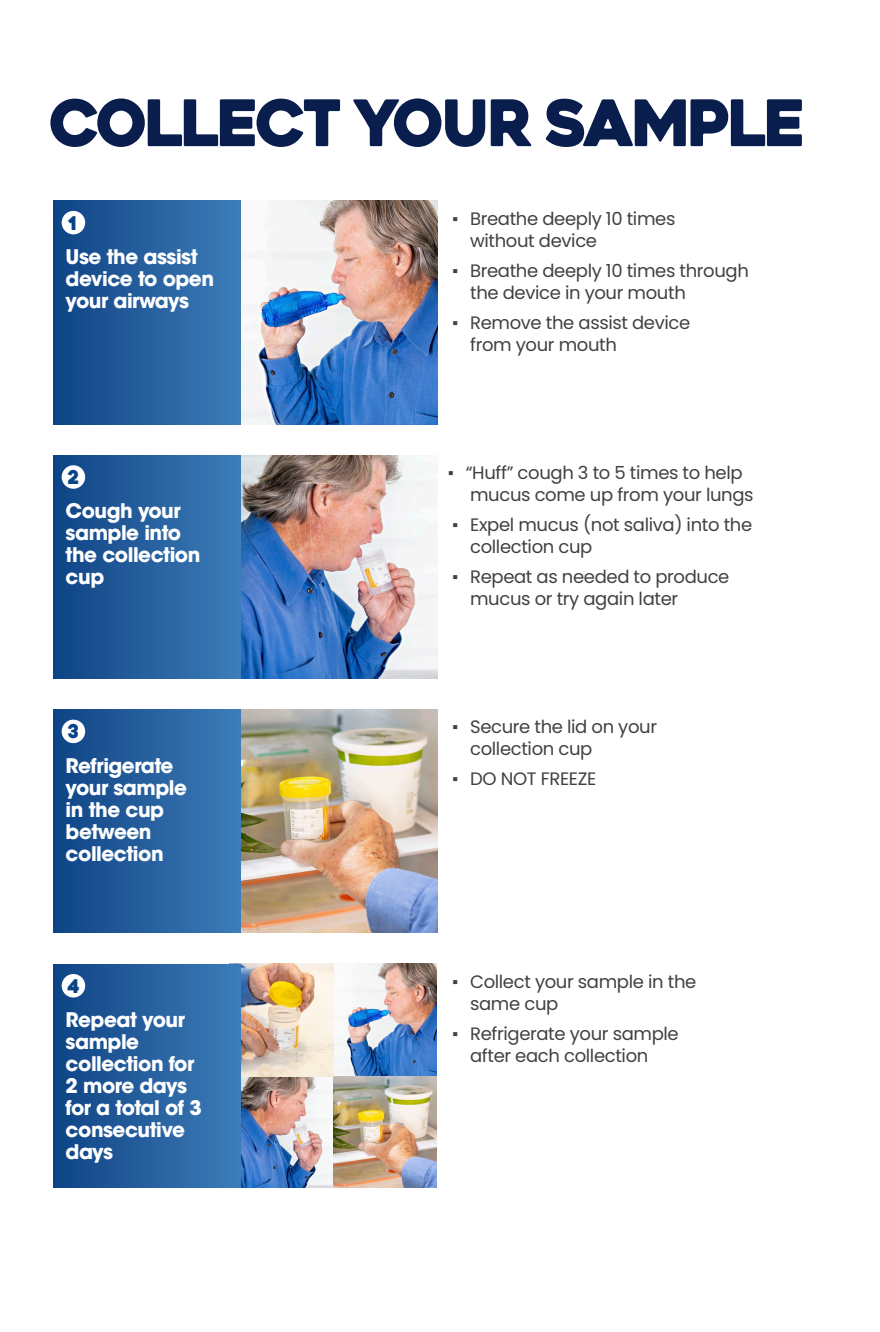
<style>
.page{position:relative;width:880px;height:1332px;background:#fff}
.page>*{position:absolute;margin:0;border:0;box-sizing:border-box;transform-origin:0 0}
.t1{font:64px "Heavitas";letter-spacing:-.045em;color:#0a1e4e}
.t2{font:700 20px/22px "ITC Avant Garde Std";letter-spacing:-.025em;color:#fff}
.t3{font:18.8px "Heavitas";color:#0a4487}
.t4{font:18px/22px "Poppins";letter-spacing:-.02em;color:#414142}
.s1{font-family:"Times New Roman"}
</style>
<div class="page">
<img style="left:240px;top:201px;width:197px;height:223px">
<div style="left:53px;top:201px;width:187px;height:223px;background:linear-gradient(to right,#0f4385,#3c7cb8)"></div>
<div style="left:62px;top:211px;width:23px;height:23px;background:#fff;border-radius:50%"></div>
<img style="left:240px;top:455px;width:197px;height:223px">
<div style="left:53px;top:455px;width:187px;height:223px;background:linear-gradient(to right,#0f4385,#3c7cb8)"></div>
<div style="left:62px;top:465px;width:23px;height:24px;background:#fff;border-radius:50%"></div>
<img style="left:240px;top:710px;width:197px;height:223px">
<div style="left:53px;top:710px;width:187px;height:223px;background:linear-gradient(to right,#0f4385,#3c7cb8)"></div>
<div style="left:62px;top:720px;width:23px;height:23px;background:#fff;border-radius:50%"></div>
<img style="left:240px;top:964px;width:197px;height:223px">
<div style="left:53px;top:964px;width:187px;height:223px;background:linear-gradient(to right,#0f4385,#3c7cb8)"></div>
<div style="left:62px;top:974px;width:23px;height:24px;background:#fff;border-radius:50%"></div>
<h1 class="t1" style="left:49px;top:98px;width:758px">COLLECT YOUR SAMPLE</h1>
<p class="t3" style="left:68px;top:215px;width:10px">1</p>
<p class="t2" style="left:66px;top:245px;width:150px">Use the assist device to open your airways</p>
<p class="t3" style="left:67px;top:470px;width:14px">2</p>
<p class="t2" style="left:66px;top:500px;width:136px">Cough your sample into the collection cup</p>
<p class="t3" style="left:68px;top:724px;width:13px">3</p>
<p class="t2" style="left:66px;top:754px;width:123px">Refrigerate your sample in the cup between collection</p>
<p class="t3" style="left:67px;top:979px;width:14px">4</p>
<p class="t2" style="left:66px;top:1008px;width:138px">Repeat your sample collection for<br>2 more days for a total of 3 consecutive days</p>
<p class="t4" style="left:470px;top:207px;width:207px;text-indent:-18px"><span class="s1">▪</span> Breathe deeply 10 times without device</p>
<p class="t4" style="left:470px;top:259px;width:280px;text-indent:-18px"><span class="s1">▪</span> Breathe deeply 10 times through the device in your mouth</p>
<p class="t4" style="left:470px;top:311px;width:222px;text-indent:-18px"><span class="s1">▪</span> Remove the assist device from your mouth</p>
<p class="t4" style="left:470px;top:462px;width:285px;text-indent:-22px"><span class="s1">▪</span> “Huff” cough 3 to 5 times to help mucus come up from your lungs</p>
<p class="t4" style="left:470px;top:514px;width:283px;text-indent:-18px"><span class="s1">▪</span> Expel mucus (not saliva) into the collection cup</p>
<p class="t4" style="left:470px;top:566px;width:261px;text-indent:-18px"><span class="s1">▪</span> Repeat as needed to produce mucus or try again later</p>
<p class="t4" style="left:470px;top:716px;width:188px;text-indent:-18px"><span class="s1">▪</span> Secure the lid on your collection cup</p>
<p class="t4" style="left:452px;top:768px;width:146px"><span class="s1">▪</span> DO NOT FREEZE</p>
<p class="t4" style="left:470px;top:970px;width:228px;text-indent:-18px"><span class="s1">▪</span> Collect your sample in the same cup</p>
<p class="t4" style="left:470px;top:1022px;width:210px;text-indent:-18px"><span class="s1">▪</span> Refrigerate your sample after each collection</p>
</div>
